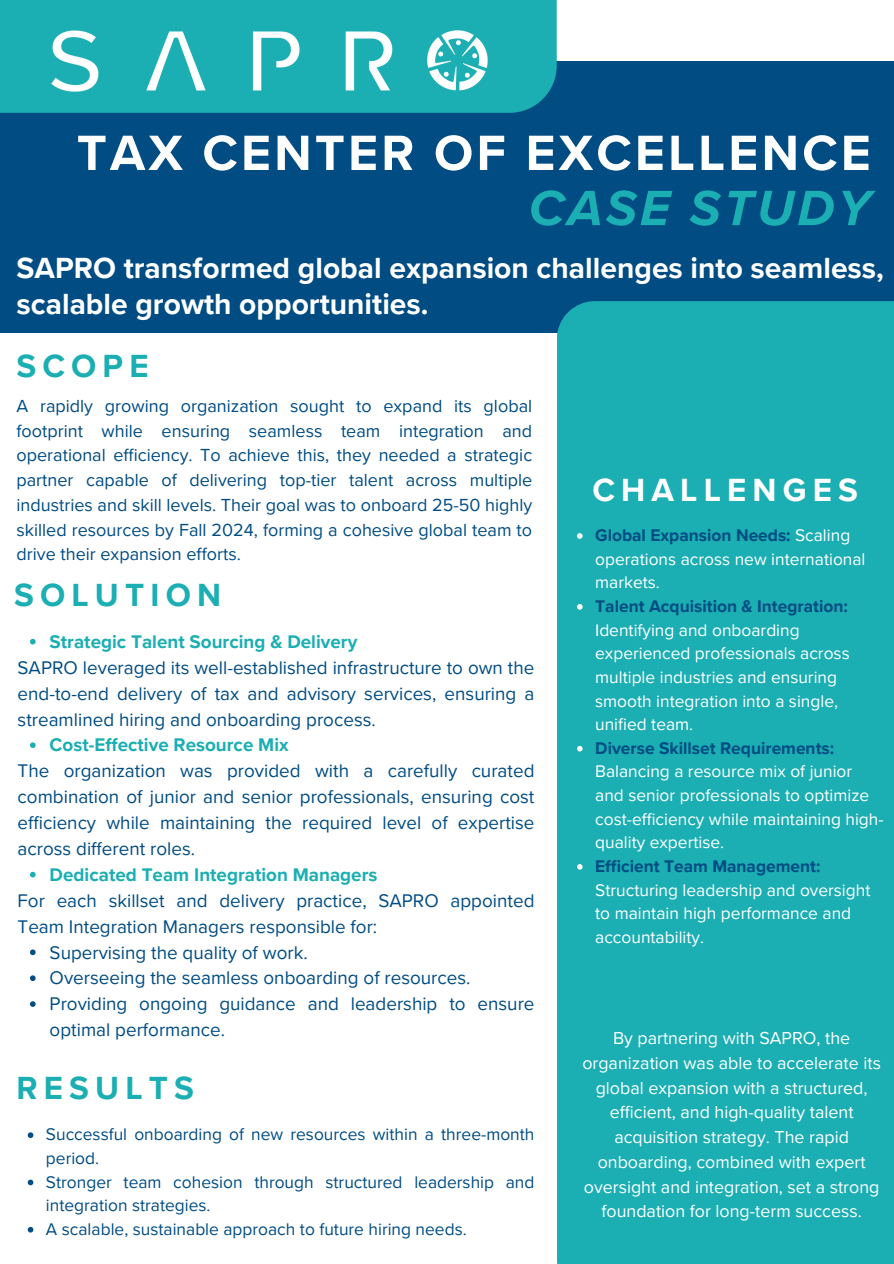
<style>
.page{position:relative;width:894px;height:1264px;background:#fff}
.page>*{position:absolute;margin:0;border:0;box-sizing:border-box;transform-origin:0 0}
.t1{font:700 51.45px/55.2px "Proxima Nova";letter-spacing:.065em;color:#fff;text-align:right}
.t2{font:700 33px "Proxima Nova";letter-spacing:.185em;color:#1baeb2}
.t3{font:700 33px "Proxima Nova";letter-spacing:.185em;color:#fff}
.t4{font:700 30px/36px "Proxima Nova";color:#fff}
.t5{font:18.9px/25.8px "Proxima Nova";color:#004c83;text-align:justify}
.t6{font:700 18.9px "Proxima Nova";color:#1baeb2}
.t7{font:18px/24.8px "Proxima Nova";color:#004c83;text-align:justify}
.t8{font:17.85px/24.8px "Proxima Nova";color:#fff;text-align:center}
.t9{font:17.4px/23.7px "Proxima Nova";color:#fff}
.t10{font:17.4px/23.7px "Proxima Nova";color:#004c83}
.s1{font-style:italic;color:#1baeb2}
.s2{font-weight:700;color:#004c83}
</style>
<div class="page">
<div style="left:0;top:61px;width:893px;height:271px;background:#004c83"></div>
<div style="left:556px;top:301px;width:337px;height:962px;background:#1baeb2"></div>
<img style="left:0;top:0;width:557px;height:113px">
<svg style="left:30px;top:639px;width:6px;height:5px"></svg>
<svg style="left:30px;top:742px;width:6px;height:6px"></svg>
<svg style="left:30px;top:871px;width:6px;height:6px"></svg>
<svg style="left:30px;top:949px;width:6px;height:6px"></svg>
<svg style="left:30px;top:975px;width:6px;height:6px"></svg>
<svg style="left:30px;top:1001px;width:6px;height:5px"></svg>
<svg style="left:28px;top:1132px;width:5px;height:5px"></svg>
<svg style="left:28px;top:1179px;width:5px;height:6px"></svg>
<svg style="left:28px;top:1226px;width:5px;height:6px"></svg>
<svg style="left:577px;top:533px;width:5px;height:6px"></svg>
<svg style="left:577px;top:604px;width:5px;height:5px"></svg>
<svg style="left:577px;top:746px;width:5px;height:5px"></svg>
<svg style="left:577px;top:864px;width:5px;height:5px"></svg>
<p class="t1" style="left:77px;top:126px;width:795px">TAX CENTER OF EXCELLENCE<br><span class="s1">CASE STUDY</span></p>
<h1 class="t4" style="left:16px;top:251px;width:868px">SAPRO transformed global expansion challenges into seamless, scalable growth opportunities.</h1>
<h3 class="t2" style="left:16px;top:347px;width:134px">SCOPE</h3>
<h2 class="t7" style="left:16px;top:394px;width:517px">A rapidly growing organization sought to expand its global footprint while ensuring seamless team integration and operational efficiency. To achieve this, they needed a strategic partner capable of delivering top-tier talent across multiple industries and skill levels. Their goal was to onboard 25-50 highly skilled resources by Fall 2024, forming a cohesive global team to drive their expansion efforts.</h2>
<p class="t2" style="left:14px;top:575px;width:208px">SOLUTION</p>
<p class="t6" style="left:50px;top:630px;width:309px">Strategic Talent Sourcing &amp; Delivery</p>
<p class="t5" style="left:18px;top:655px;width:518px">SAPRO leveraged its well-established infrastructure to own the end-to-end delivery of tax and advisory services, ensuring a streamlined hiring and onboarding process.</p>
<p class="t6" style="left:50px;top:734px;width:240px">Cost-Effective Resource Mix</p>
<p class="t5" style="left:18px;top:758px;width:518px">The organization was provided with a carefully curated combination of junior and senior professionals, ensuring cost efficiency while maintaining the required level of expertise across different roles.</p>
<h2 class="t6" style="left:50px;top:863px;width:329px">Dedicated Team Integration Managers</h2>
<p class="t5" style="left:18px;top:888px;width:518px">For each skillset and delivery practice, SAPRO appointed<br>Team Integration Managers responsible for:</p>
<h2 class="t5" style="left:50px;top:939px;width:259px">Supervising the quality of work.</h2>
<p class="t5" style="left:50px;top:965px;width:422px">Overseeing the seamless onboarding of resources.</p>
<p class="t5" style="left:50px;top:991px;width:486px">Providing ongoing guidance and leadership to ensure optimal performance.</p>
<p class="t2" style="left:16px;top:1068px;width:179px">RESULTS</p>
<p class="t10" style="left:46px;top:1122px;width:490px">Successful onboarding of new resources within a three-month period.</p>
<p class="t10" style="left:46px;top:1170px;width:490px">Stronger team cohesion through structured leadership and integration strategies.</p>
<p class="t10" style="left:46px;top:1217px;width:422px">A scalable, sustainable approach to future hiring needs.</p>
<p class="t3" style="left:592px;top:471px;width:267px">CHALLENGES</p>
<p class="t9" style="left:595px;top:524px;width:272px"><span class="s2">Global Expansion Needs:</span> Scaling operations across new international markets.</p>
<p class="t9" style="left:595px;top:594px;width:256px"><span class="s2">Talent Acquisition &amp; Integration:<br></span>Identifying and onboarding experienced professionals across multiple industries and ensuring smooth integration into a single, unified team.</p>
<h2 class="t9" style="left:595px;top:736px;width:290px"><span class="s2">Diverse Skillset Requirements:<br></span>Balancing a resource mix of junior and senior professionals to optimize cost-efficiency while maintaining high&shy;quality expertise.</h2>
<p class="t9" style="left:595px;top:854px;width:277px"><span class="s2">Efficient Team Management:<br></span>Structuring leadership and oversight to maintain high performance and accountability.</p>
<p class="t8" style="left:582px;top:1026px;width:300px">By partnering with SAPRO, the organization was able to accelerate its global expansion with a structured, efficient, and high-quality talent acquisition strategy. The rapid onboarding, combined with expert oversight and integration, set a strong foundation for long-term success.</p>
</div>
